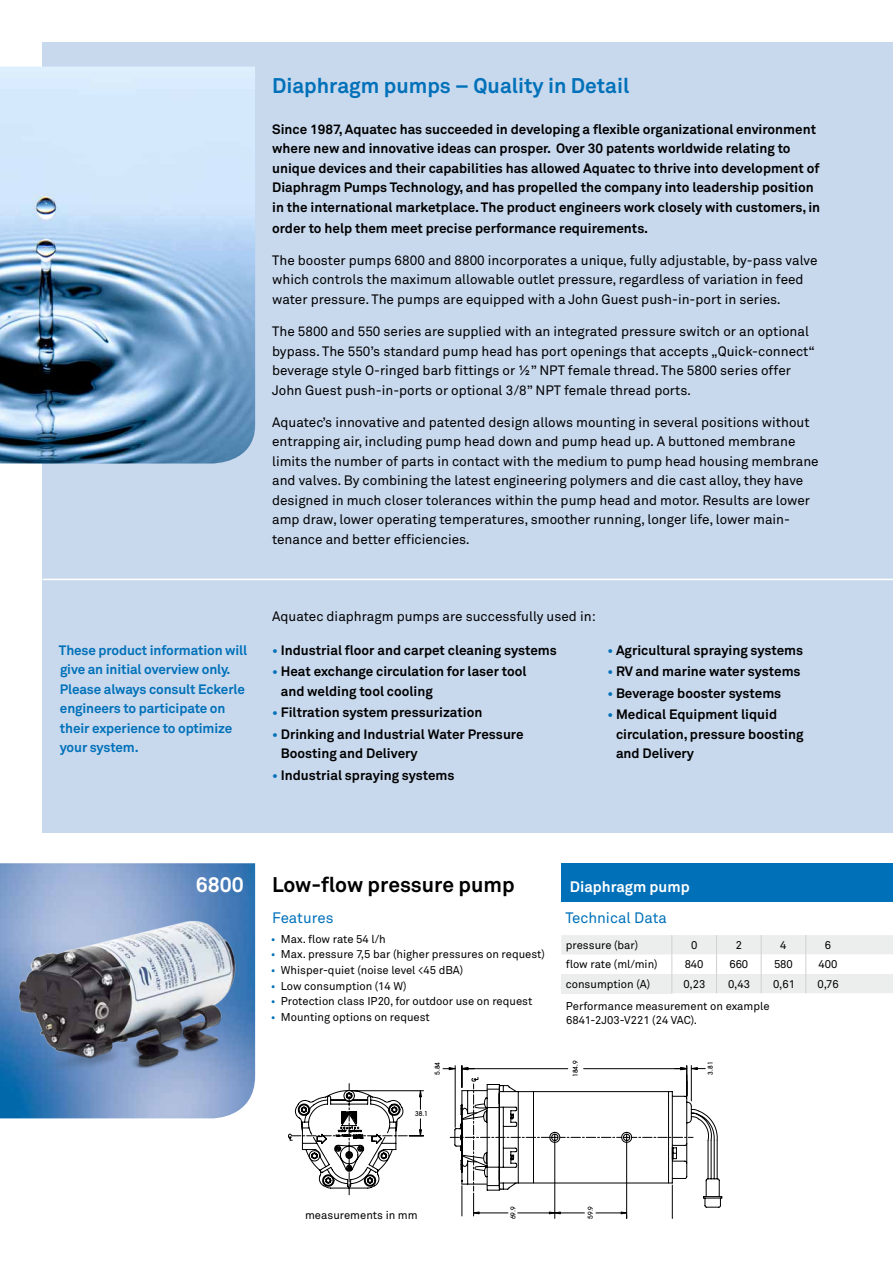
<style>
.page{position:relative;width:893px;height:1263px;background:#fff}
.page>*{position:absolute;margin:0;border:0;box-sizing:border-box;transform-origin:0 0}
.t1{font:700 21px "Akkurat";color:#0071b9}
.t2{font:700 21px "Akkurat";color:#000}
.t3{font:700 21px "Akkurat";color:#fff}
.t4{font:15px "Akkurat";color:#0071b9}
.t5{font:700 15px "Akkurat";color:#fff}
.t6{font:13.5px/19.5px "Akkurat";color:#000}
.t7{font:700 13.5px/19.5px "Akkurat";color:#000}
.t8{font:700 13.5px/19.5px "Akkurat";letter-spacing:-.01em;color:#0071b9}
.t9{font:11.25px/13.5px "Akkurat";color:#000}
.t10{font:500 6.6px "Avant Garde";color:#000}
.s1{color:#0071b9}
</style>
<div class="page">
<div style="left:43px;top:43px;width:850px;height:790px;background:#c8d8ed"></div>
<img style="left:0;top:863px;width:255px;height:255px">
<img style="left:0;top:895px;width:255px;height:205px">
<svg style="left:298px;top:1065px;width:424px;height:153px"></svg>
<img style="left:0;top:67px;width:255px;height:396px">
<hr style="left:43px;top:579px;width:850px;height:1px;background:#fff">
<svg style="left:561px;top:935px;width:332px;height:58px"></svg>
<div style="left:561px;top:863px;width:332px;height:38px;background:#0071b9"></div>
<h1 class="t1" style="left:272px;top:72px;width:359px">Diaphragm pumps – Quality in Detail</h1>
<p class="t7" style="left:272px;top:119px;width:550px">Since 1987, Aquatec has succeeded in developing a flexible organizational environment where new and innovative ideas can prosper. Over 30 patents worldwide relating to unique devices and their capabilities has allowed Aquatec to thrive into development of Diaphragm Pumps Technology, and has propelled the company into leadership position in the international marketplace. The product engineers work closely with customers, in</p>
<p class="t7" style="left:272px;top:218px;width:378px">order to help them meet precise performance requirements.</p>
<p class="t6" style="left:272px;top:251px;width:547px">The booster pumps 6800 and 8800 incorporates a unique, fully adjustable, by-pass valve which controls the maximum allowable outlet pressure, regardless of variation in feed water pressure. The pumps are equipped with a John Guest push-in-port in series.</p>
<p class="t6" style="left:272px;top:322px;width:544px">The 5800 and 550 series are supplied with an integrated pressure switch or an optional bypass. The 550’s standard pump head has port openings that accepts „Quick-connect“ beverage style O-ringed barb fittings or ½” NPT female thread. The 5800 series offer John Guest push-in-ports or optional 3/8” NPT female thread ports.</p>
<p class="t6" style="left:272px;top:413px;width:548px">Aquatec’s innovative and patented design allows mounting in several positions without entrapping air, including pump head down and pump head up. A buttoned membrane limits the number of parts in contact with the medium to pump head housing membrane and valves. By combining the latest engineering polymers and die cast alloy, they have designed in much closer tolerances within the pump head and motor. Results are lower amp draw, lower operating temperatures, smoother running, longer life, lower main&shy;tenance and better efficiencies.</p>
<p class="t8" style="left:59px;top:640px;width:190px">These product information will give an initial overview only.<br>Please always consult Eckerle engineers to participate on their experience to optimize your system.</p>
<p class="t6" style="left:272px;top:607px;width:325px">Aquatec diaphragm pumps are successfully used in:</p>
<p class="t7" style="left:272px;top:640px;width:286px"><span class="s1">•</span> Industrial floor and carpet cleaning systems</p>
<p class="t7" style="left:281px;top:662px;width:247px;text-indent:-9px"><span class="s1">•</span> Heat exchange circulation for laser tool and welding tool cooling</p>
<p class="t7" style="left:272px;top:703px;width:212px"><span class="s1">•</span> Filtration system pressurization</p>
<p class="t7" style="left:281px;top:724px;width:244px;text-indent:-9px"><span class="s1">•</span> Drinking and Industrial Water Pressure<br>Boosting and Delivery</p>
<p class="t7" style="left:272px;top:766px;width:184px"><span class="s1">•</span> Industrial spraying systems</p>
<p class="t7" style="left:607px;top:640px;width:197px"><span class="s1">•</span> Agricultural spraying systems</p>
<p class="t7" style="left:607px;top:662px;width:195px"><span class="s1">•</span> RV and marine water systems</p>
<p class="t7" style="left:607px;top:683px;width:175px"><span class="s1">•</span> Beverage booster systems</p>
<p class="t7" style="left:616px;top:705px;width:189px;text-indent:-9px"><span class="s1">•</span> Medical Equipment liquid circulation, pressure boosting and Delivery</p>
<h1 class="t3" style="left:196px;top:871px;width:49px">6800</h1>
<h1 class="t2" style="left:272px;top:871px;width:244px">Low-flow pressure pump</h1>
<p class="t5" style="left:570px;top:877px;width:121px">Diaphragm pump</p>
<p class="t4" style="left:272px;top:909px;width:63px">Features</p>
<p class="t9" style="left:271px;top:932px;width:116px"><span class="s1">•</span> Max. flow rate 54 l/h</p>
<p class="t9" style="left:271px;top:948px;width:276px"><span class="s1">•</span> Max. pressure 7,5 bar (higher pressures on request)</p>
<p class="t9" style="left:271px;top:963px;width:194px"><span class="s1">•</span> Whisper-quiet (noise level &lt;45 dBA)</p>
<p class="t9" style="left:271px;top:979px;width:137px"><span class="s1">•</span> Low consumption (14 W)</p>
<p class="t9" style="left:271px;top:995px;width:263px"><span class="s1">•</span> Protection class IP20, for outdoor use on request</p>
<p class="t9" style="left:271px;top:1010px;width:161px"><span class="s1">•</span> Mounting options on request</p>
<p class="t4" style="left:565px;top:909px;width:103px">Technical Data</p>
<p class="t9" style="left:566px;top:938px;width:74px">pressure (bar)</p>
<p class="t9" style="left:691px;top:938px;width:8px">0</p>
<p class="t9" style="left:736px;top:938px;width:8px">2</p>
<p class="t9" style="left:780px;top:938px;width:8px">4</p>
<p class="t9" style="left:825px;top:938px;width:8px">6</p>
<p class="t9" style="left:566px;top:958px;width:93px">flow rate (ml/min)</p>
<p class="t9" style="left:685px;top:958px;width:20px">840</p>
<p class="t9" style="left:729px;top:958px;width:20px">660</p>
<p class="t9" style="left:774px;top:958px;width:20px">580</p>
<p class="t9" style="left:818px;top:958px;width:20px">400</p>
<p class="t9" style="left:566px;top:977px;width:86px">consumption (A)</p>
<p class="t9" style="left:683px;top:977px;width:23px">0,23</p>
<p class="t9" style="left:728px;top:977px;width:23px">0,43</p>
<p class="t9" style="left:773px;top:977px;width:23px">0,61</p>
<p class="t9" style="left:818px;top:977px;width:23px">0,76</p>
<p class="t9" style="left:566px;top:1000px;width:205px">Performance measurement on example<br>6841-2J03-V221 (24 VAC).</p>
<p class="t10" style="left:433px;top:1075px;width:14px;rotate:-90deg">5.84</p>
<p class="t10" style="left:571px;top:1077px;width:18px;rotate:-90deg">184.9</p>
<p class="t10" style="left:706px;top:1074px;width:14px;rotate:-90deg">3.81</p>
<p class="t10" style="left:415px;top:1110px;width:14px">38.1</p>
<p class="t9" style="left:305px;top:1209px;width:114px">measurements in mm</p>
<p class="t10" style="left:509px;top:1219px;width:14px;rotate:-90deg">69.9</p>
<p class="t10" style="left:586px;top:1219px;width:14px;rotate:-90deg">59.9</p>
</div>
